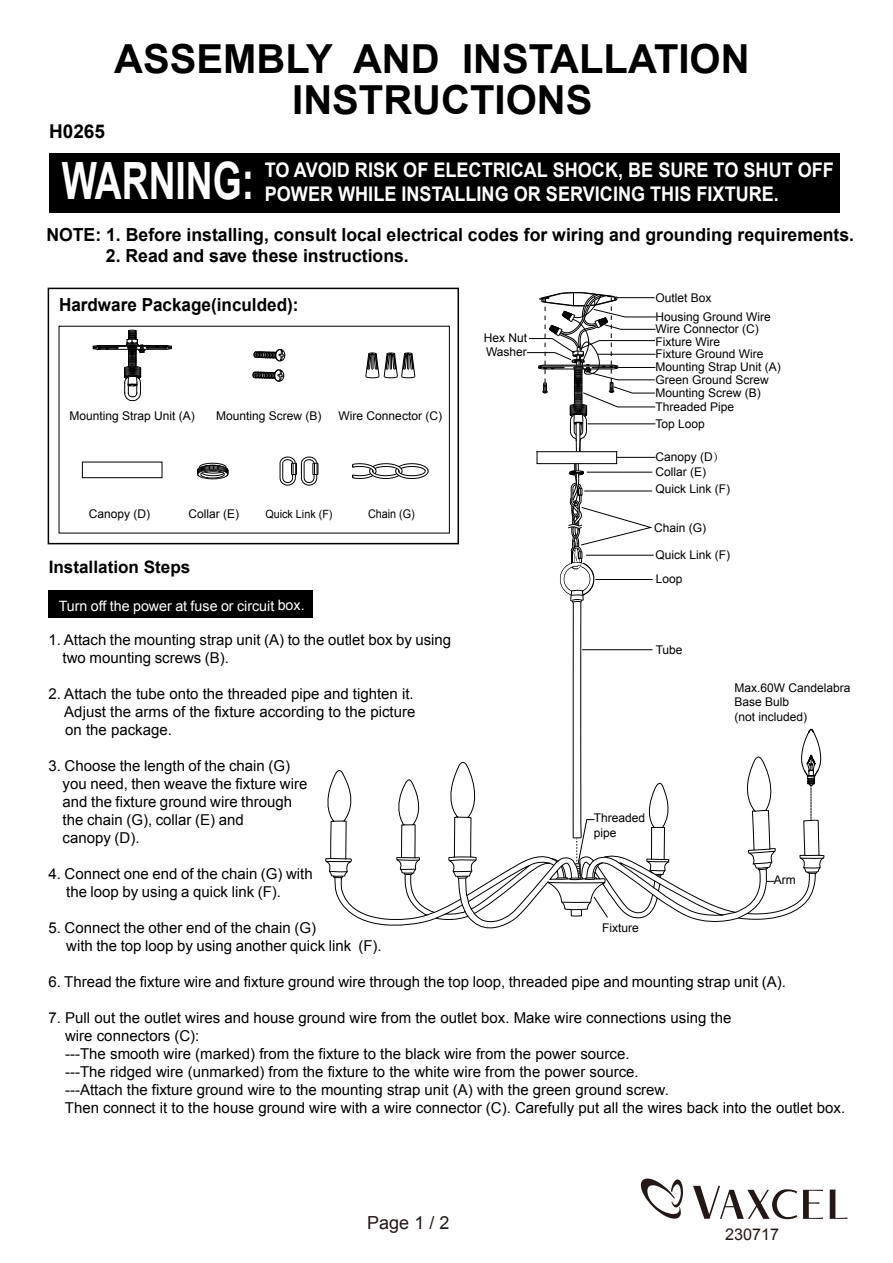
<style>
.page{position:relative;width:893px;height:1263px;background:#fff}
.page>*{position:absolute;margin:0;border:0;box-sizing:border-box;transform-origin:0 0}
.t1{font:700 52.2px "Arial";color:#fff;scale:.72 1}
.t2{font:700 51.45px "Arial";color:#fff;scale:.72 1}
.t3{font:700 40.05px/41.1px "Arial";color:#000;text-align:center}
.t4{font:700 20.4px "Arial";color:#fff;scale:.9 1}
.t5{font:700 20.1px/24.2px "Arial";color:#fff;scale:.9 1}
.t6{font:700 19.05px "Arial";color:#000}
.t7{font:700 18px "Arial";color:#000}
.t8{font:700 18px "Arial";color:#000;scale:.95 1}
.t9{font:18px "Arial";color:#231815}
.t10{font:700 17.1px "Arial";color:#000}
.t11{font:16.2px "Arial";color:#231815}
.t12{font:15px/18px "Arial";color:#000}
.t13{font:14.25px "Arial";color:#fff}
.t14{font:12px/12.6px "Arial";color:#000}
.t15{font:12px "Arial";color:#000;scale:.9 1}
.t16{font:11.4px "Arial";color:#000;scale:.95 1}
.s1{font-family:"Adobe Song Std";font-weight:300}
</style>
<div class="page">
<div style="left:48px;top:590px;width:264px;height:28px;background:#000"></div>
<svg style="left:830px;top:1189px;width:17px;height:30px"></svg>
<svg style="left:693px;top:1186px;width:104px;height:33px"></svg>
<svg style="left:803px;top:1190px;width:20px;height:29px"></svg>
<svg style="left:641px;top:1178px;width:42px;height:41px"></svg>
<svg style="left:197px;top:463px;width:32px;height:16px"></svg>
<svg style="left:253px;top:349px;width:32px;height:33px"></svg>
<svg style="left:280px;top:457px;width:39px;height:28px"></svg>
<svg style="left:93px;top:330px;width:79px;height:71px"></svg>
<div style="left:82px;top:462px;width:80px;height:16px;border:1px solid #000"></div>
<div style="left:48px;top:288px;width:411px;height:256px;border:2px solid #000"></div>
<div style="left:49px;top:153px;width:790px;height:60px;background:#000"></div>
<svg style="left:326px;top:292px;width:498px;height:637px"></svg>
<p class="t6" style="left:49px;top:119px;width:58px">H0265</p>
<h3 class="t3" style="left:114px;top:40px;width:637px">ASSEMBLY AND INSTALLATION<br>INSTRUCTIONS</h3>
<h1 class="t1" style="left:59px;top:152px;width:273px">WARNING:</h1>
<h3 class="t4" style="left:263px;top:162px;width:29px">TO</h3>
<h3 class="t4" style="left:539px;top:155px;width:213px">L SHOCK, BE SURE T</h3>
<p class="t7" style="left:46px;top:223px;width:809px">NOTE: 1. Before installing, consult local electrical codes for wiring and grounding requirements.</p>
<p class="t7" style="left:106px;top:244px;width:304px">2. Read and save these instructions.</p>
<h3 class="t4" style="left:258px;top:156px;width:646px">TO AVOID RISK OF ELECTRICAL SHOCK, BE SURE TO SHUT OFF</h3>
<h2 class="t2" style="left:62px;top:147px;width:269px">WARNING:</h2>
<h3 class="t5" style="left:265px;top:158px;width:634px">TO AVOID RISK OF ELECTRICAL SHOCK, BE SURE TO SHUT OFF<br>POWER WHILE INSTALLING OR SERVICING THIS FIXTURE.</h3>
<h3 class="t4" style="left:258px;top:178px;width:602px">POWER BEFORE INSTALLING OR SERVICING THIS FIXTURE.</h3>
<p class="t8" style="left:59px;top:293px;width:254px">Hardware Package(inculded):</p>
<p class="t14" style="left:70px;top:409px;width:127px">Mounting Strap Unit (A)</p>
<p class="t14" style="left:339px;top:409px;width:105px">Wire Connector (C)</p>
<p class="t14" style="left:216px;top:409px;width:107px">Mounting Screw (B)</p>
<p class="t14" style="left:89px;top:508px;width:63px">Canopy (D)</p>
<p class="t16" style="left:265px;top:506px;width:72px">Quick Link (F)</p>
<p class="t15" style="left:368px;top:506px;width:54px">Chain (G)</p>
<p class="t14" style="left:188px;top:508px;width:52px">Collar (E)</p>
<p class="t10" style="left:49px;top:555px;width:143px">Installation Steps</p>
<p class="t13" style="left:59px;top:596px;width:248px">Turn off the power at fuse or circuit box.</p>
<p class="t14" style="left:484px;top:331px;width:45px;line-height:14.2px">Hex Nut<br>Washer</p>
<p class="t14" style="left:656px;top:289px;width:117px;line-height:18.5px">Outlet Box<br>Housing Ground Wire</p>
<p class="t14" style="left:656px;top:323px;width:127px">Wire Connector (C)<br>Fixture Wire<br>Fixture Ground Wire<br>Mounting Strap Unit (A)<br>Green Ground Screw<br>Mounting Screw (B)</p>
<p class="t14" style="left:656px;top:400px;width:80px">Threaded Pipe</p>
<p class="t14" style="left:656px;top:417px;width:51px">Top Loop</p>
<p class="t14" style="left:656px;top:451px;width:71px">Canopy (D<span class="s1">）</span></p>
<p class="t14" style="left:656px;top:483px;width:76px">Quick Link (F)</p>
<p class="t14" style="left:656px;top:466px;width:52px">Collar (E)</p>
<p class="t14" style="left:654px;top:521px;width:54px">Chain (G)</p>
<p class="t14" style="left:656px;top:548px;width:76px">Quick Link (F)</p>
<p class="t14" style="left:656px;top:572px;width:28px">Loop</p>
<p class="t12" style="left:63px;top:631px;width:390px;text-indent:-14px">1. Attach the mounting strap unit (A) to the outlet box by using two mounting screws (B).</p>
<p class="t12" style="left:64px;top:685px;width:352px;text-align:justify;text-indent:-16px">2. Attach the tube onto the threaded pipe and tighten it.<br>Adjust the arms of the fixture according to the picture on the package.</p>
<p class="t12" style="left:63px;top:757px;width:246px;text-indent:-14px">3. Choose the length of the chain (G) you need, then weave the fixture wire and the fixture ground wire through the chain (G), collar (E) and<br>canopy (D).</p>
<p class="t12" style="left:66px;top:865px;width:248px;text-indent:-18px">4. Connect one end of the chain (G) with the loop by using a quick link (F).</p>
<p class="t12" style="left:66px;top:919px;width:317px;text-indent:-18px">5. Connect the other end of the chain (G)<br>with the top loop by using another quick link (F).</p>
<p class="t12" style="left:48px;top:973px;width:739px">6. Thread the fixture wire and fixture ground wire through the top loop, threaded pipe and mounting strap unit (A).</p>
<p class="t12" style="left:65px;top:1009px;width:782px;text-indent:-16px">7. Pull out the outlet wires and house ground wire from the outlet box. Make wire connections using the<br>wire connectors (C):<br>---The smooth wire (marked) from the fixture to the black wire from the power source.<br>---The ridged wire (unmarked) from the fixture to the white wire from the power source.<br>---Attach the fixture ground wire to the mounting strap unit (A) with the green ground screw.<br>Then connect it to the house ground wire with a wire connector (C). Carefully put all the wires back into the outlet box.</p>
<p class="t14" style="left:656px;top:644px;width:28px">Tube</p>
<p class="t14" style="left:734px;top:680px;width:118px;line-height:14.4px">Max.60W Candelabra<br>Base Bulb<br>(not included)</p>
<p class="t14" style="left:594px;top:811px;width:53px;line-height:14.4px">Threaded pipe</p>
<p class="t14" style="left:774px;top:874px;width:23px">Arm</p>
<p class="t14" style="left:602px;top:921px;width:38px">Fixture</p>
<p class="t9" style="left:367px;top:1211px;width:84px">Page 1 / 2</p>
<p class="t11" style="left:725px;top:1224px;width:55px">230717</p>
</div>
